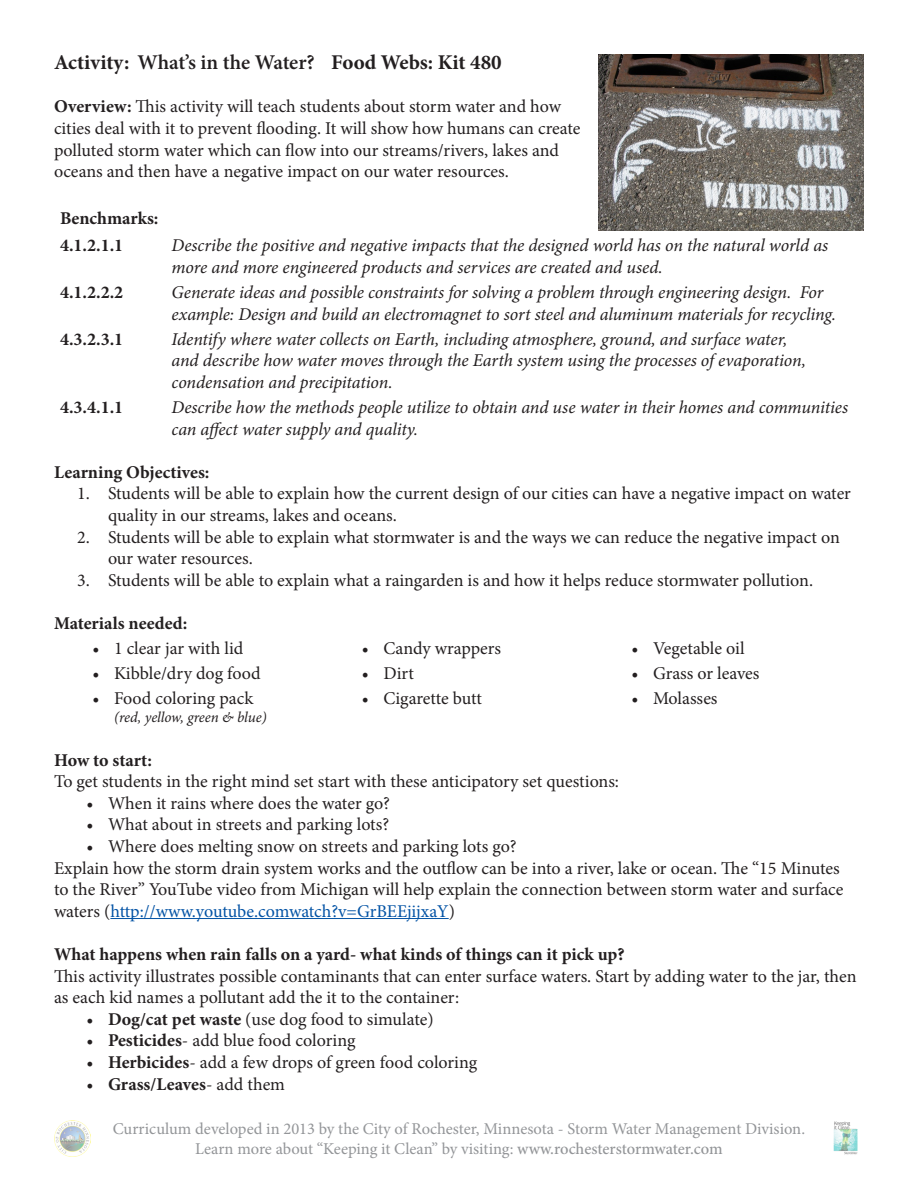
<style>
.page{position:relative;width:918px;height:1188px;background:#fff}
.page>*{position:absolute;margin:0;border:0;box-sizing:border-box;transform-origin:0 0}
.t1{font:700 21px "Minion Pro";letter-spacing:-.005em;color:#231f20}
.t2{font:18px/21.6px "Minion Pro";color:#231f20}
.t3{font:italic 18px/21.6px "Minion Pro";letter-spacing:-.01em;color:#231f20}
.t4{font:700 18px "Minion Pro";color:#231f20}
.t5{font:18px "Minion Pro";letter-spacing:-.005em;color:#0353a5}
.t6{font:16.5px "Minion Pro";color:#939598}
.t7{font:italic 15px "Minion Pro";letter-spacing:-.005em;color:#231f20}
.s1{font-weight:600}
.s2{font-weight:700}
.s3{color:#231f20}
.s4{font-weight:400}
.s5{font-weight:500}
</style>
<div class="page">
<img style="left:54px;top:1120px;width:36px;height:36px">
<img style="left:833px;top:1121px;width:25px;height:34px">
<hr style="left:110px;top:918px;width:339px;height:1px;background:#0353a5">
<img style="left:599px;top:54px;width:265px;height:176px">
<p class="t1" style="left:54px;top:48px;width:449px">Activity: <span class="s1">What’s in the Water?</span> Food Webs: Kit 480</p>
<p class="t2" style="left:54px;top:96px;width:509px"><span class="s2">Overview:</span> This activity will teach students about storm water and how</p>
<p class="t2" style="left:54px;top:118px;width:528px">cities deal with it to prevent flooding. It will show how humans can create</p>
<p class="t2" style="left:54px;top:139px;width:507px">polluted storm water which can flow into our streams/rivers, lakes and</p>
<p class="t2" style="left:54px;top:161px;width:456px">oceans and then have a negative impact on our water resources.</p>
<p class="t4" style="left:60px;top:206px;width:100px">Benchmarks:</p>
<p class="t4" style="left:60px;top:233px;width:65px">4.1.2.1.1</p>
<p class="t3" style="left:172px;top:235px;width:658px">Describe the positive and negative impacts that the designed world has on the natural world as more and more engineered products and services are created and used.</p>
<p class="t4" style="left:60px;top:280px;width:65px">4.1.2.2.2</p>
<p class="t3" style="left:172px;top:282px;width:666px">Generate ideas and possible constraints for solving a problem through engineering design. For example: Design and build an electromagnet to sort steel and aluminum materials for recycling.</p>
<p class="t4" style="left:60px;top:326px;width:65px">4.3.2.3.1</p>
<p class="t3" style="left:172px;top:328px;width:636px">Identify where water collects on Earth, including atmosphere, ground, and surface water, and describe how water moves through the Earth system using the processes of evaporation, condensation and precipitation.</p>
<p class="t4" style="left:60px;top:395px;width:65px">4.3.4.1.1</p>
<p class="t3" style="left:172px;top:396px;width:678px">Describe how the methods people utilize to obtain and use water in their homes and communities can affect water supply and quality.</p>
<p class="t4" style="left:54px;top:459px;width:157px">Learning Objectives:</p>
<p class="t2" style="left:108px;top:483px;width:745px;text-indent:-31px">1. Students will be able to explain how the current design of our cities can have a negative impact on water quality in our streams, lakes and oceans.</p>
<p class="t2" style="left:108px;top:526px;width:733px;text-indent:-31px">2. Students will be able to explain what stormwater is and the ways we can reduce the negative impact on our water resources.</p>
<p class="t2" style="left:77px;top:569px;width:737px">3. Students will be able to explain what a raingarden is and how it helps reduce stormwater pollution.</p>
<p class="t4" style="left:54px;top:611px;width:135px">Materials needed:</p>
<p class="t2" style="left:92px;top:638px;width:152px">• 1 clear jar with lid</p>
<p class="t2" style="left:362px;top:638px;width:141px">• Candy wrappers</p>
<p class="t2" style="left:631px;top:638px;width:115px">• Vegetable oil</p>
<p class="t2" style="left:92px;top:663px;width:170px">• Kibble/dry dog food</p>
<p class="t2" style="left:362px;top:663px;width:53px">• Dirt</p>
<p class="t2" style="left:631px;top:663px;width:130px">• Grass or leaves</p>
<p class="t2" style="left:92px;top:688px;width:162px">• Food coloring pack</p>
<p class="t7" style="left:114px;top:707px;width:154px">(red, yellow, green &amp; blue)</p>
<p class="t2" style="left:362px;top:688px;width:122px">• Cigarette butt</p>
<p class="t2" style="left:631px;top:688px;width:88px">• Molasses</p>
<p class="t4" style="left:54px;top:747px;width:99px">How to start:</p>
<p class="t2" style="left:54px;top:771px;width:567px">To get students in the right mind set start with these anticipatory set questions:</p>
<p class="t2" style="left:86px;top:792px;width:305px">• When it rains where does the water go?</p>
<p class="t2" style="left:86px;top:814px;width:304px">• What about in streets and parking lots?</p>
<p class="t2" style="left:86px;top:835px;width:432px">• Where does melting snow on streets and parking lots go?</p>
<p class="t2" style="left:54px;top:857px;width:787px">Explain how the storm drain system works and the outflow can be into a river, lake or ocean. The “15 Minutes</p>
<p class="t2" style="left:54px;top:879px;width:791px">to the River” YouTube video from Michigan will help explain the connection between storm water and surface</p>
<p class="t5" style="left:54px;top:899px;width:402px"><span class="s3">waters (</span>http://www.youtube.comwatch?v=GrBEEjijxaY<span class="s3">)</span></p>
<p class="t4" style="left:54px;top:941px;width:572px">What happens when rain falls on a yard- what kinds of things can it pick up?</p>
<p class="t2" style="left:54px;top:965px;width:804px">This activity illustrates possible contaminants that can enter surface waters. Start by adding water to the jar, then</p>
<p class="t2" style="left:54px;top:987px;width:407px">as each kid names a pollutant add the it to the container:</p>
<p class="t2" style="left:86px;top:1008px;width:349px">• <span class="s2">Dog/cat pet waste</span> (use dog food to simulate)</p>
<p class="t2" style="left:86px;top:1030px;width:270px">• <span class="s2">Pesticides</span>- add blue food coloring</p>
<p class="t2" style="left:86px;top:1051px;width:392px">• <span class="s2">Herbicides</span>- add a few drops of green food coloring</p>
<p class="t4" style="left:86px;top:1071px;width:200px"><span class="s4">•</span> Grass/Leaves<span class="s4">- add them</span></p>
<p class="t6" style="left:113px;top:1118px;width:694px">Curriculum developed in 2013 by the City of Rochester, Minnesota - Storm Water Management Division.</p>
<p class="t6" style="left:195px;top:1138px;width:529px">Learn more about “Keeping it Clean” by visiting: <span class="s5">www.rochesterstormwater.com</span></p>
</div>
